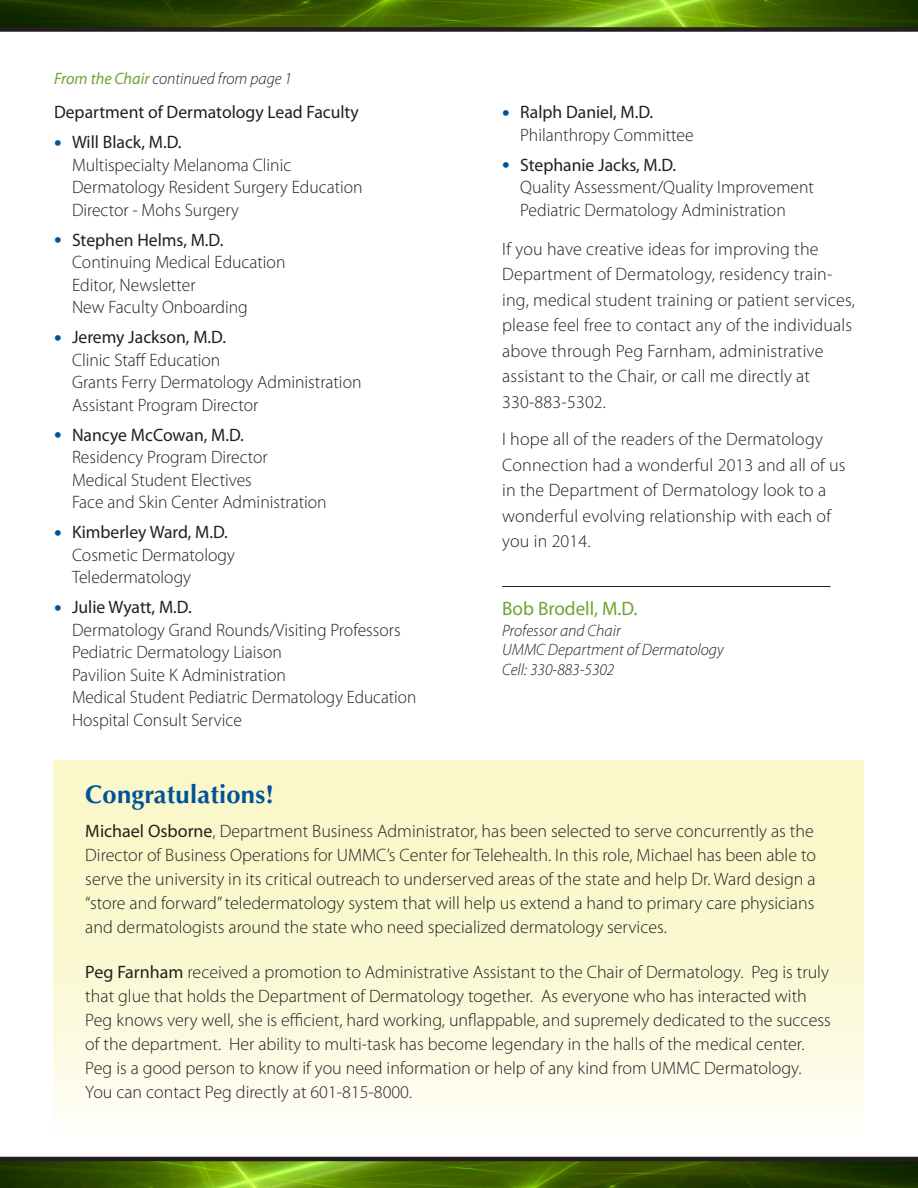
<style>
.page{position:relative;width:918px;height:1188px;background:#fff}
.page>*{position:absolute;margin:0;border:0;box-sizing:border-box;transform-origin:0 0}
.t1{font:700 25.5px "Optima LT Std";letter-spacing:.01em;color:#01529a}
.t2{font:19.5px "Myriad Pro";color:#70a231}
.t3{font:300 18px/25.5px "Myriad Pro";color:#231f20}
.t4{font:18px "Myriad Pro";color:#231f20}
.t5{font:300 18px "Myriad Pro";color:#231f20;scale:.96 1}
.t6{font:italic 300 16.5px "Myriad Pro";color:#231f20}
.s1{font-weight:400;color:#70a231}
.s2{font-size:27px;color:#01529a}
.s3{font-weight:400}
</style>
<div class="page">
<img style="left:0;top:1161px;width:918px;height:27px">
<hr style="left:0;top:1157px;width:918px;height:4px;background:#231f20">
<img style="left:0;top:0;width:918px;height:27px">
<div style="left:0;top:27px;width:918px;height:5px;background:#231f20"></div>
<hr style="left:502px;top:586px;width:329px;height:1px;background:#231f20">
<div style="left:54px;top:760px;width:810px;height:374px;background:linear-gradient(to bottom,#f9f7c0,#fdfcee)"></div>
<p class="t6" style="left:54px;top:69px;width:240px"><span class="s1">From the Chair</span> continued from page 1</p>
<p class="t4" style="left:54px;top:101px;width:306px">Department of Dermatology Lead Faculty</p>
<p class="t4" style="left:54px;top:131px;width:129px"><span class="s2">•</span> Will Black, M.D.</p>
<p class="t3" style="left:72px;top:152px;width:221px">Multispecialty Melanoma Clinic</p>
<p class="t3" style="left:72px;top:175px;width:292px">Dermatology Resident Surgery Education</p>
<p class="t3" style="left:72px;top:197px;width:169px">Director - Mohs Surgery</p>
<p class="t4" style="left:54px;top:228px;width:171px"><span class="s2">•</span> Stephen Helms, M.D.</p>
<p class="t3" style="left:72px;top:250px;width:215px">Continuing Medical Education</p>
<p class="t3" style="left:72px;top:272px;width:125px">Editor, Newsletter</p>
<p class="t3" style="left:72px;top:295px;width:177px">New Faculty Onboarding</p>
<p class="t4" style="left:54px;top:326px;width:174px"><span class="s2">•</span> Jeremy Jackson, M.D.</p>
<p class="t3" style="left:72px;top:347px;width:150px">Clinic Staff Education</p>
<p class="t3" style="left:72px;top:370px;width:291px">Grants Ferry Dermatology Administration</p>
<p class="t3" style="left:72px;top:392px;width:188px">Assistant Program Director</p>
<p class="t4" style="left:54px;top:423px;width:191px"><span class="s2">•</span> Nancye McCowan, M.D.</p>
<p class="t3" style="left:72px;top:445px;width:197px">Residency Program Director</p>
<p class="t3" style="left:72px;top:467px;width:181px">Medical Student Electives</p>
<p class="t3" style="left:72px;top:490px;width:256px">Face and Skin Center Administration</p>
<p class="t4" style="left:54px;top:521px;width:175px"><span class="s2">•</span> Kimberley Ward, M.D.</p>
<p class="t3" style="left:72px;top:542px;width:164px">Cosmetic Dermatology</p>
<p class="t3" style="left:72px;top:565px;width:121px">Teledermatology</p>
<p class="t4" style="left:54px;top:596px;width:139px"><span class="s2">•</span> Julie Wyatt, M.D.</p>
<p class="t3" style="left:72px;top:617px;width:330px">Dermatology Grand Rounds/Visiting Professors</p>
<p class="t3" style="left:72px;top:640px;width:212px">Pediatric Dermatology Liaison</p>
<p class="t3" style="left:72px;top:662px;width:215px">Pavilion Suite K Administration</p>
<p class="t5" style="left:72px;top:687px;width:360px">Medical Student Pediatric Dermatology Education</p>
<p class="t3" style="left:72px;top:707px;width:171px">Hospital Consult Service</p>
<p class="t4" style="left:502px;top:101px;width:152px"><span class="s2">•</span> Ralph Daniel, M.D.</p>
<p class="t3" style="left:520px;top:122px;width:175px">Philanthropy Committee</p>
<p class="t4" style="left:502px;top:154px;width:176px"><span class="s2">•</span> Stephanie Jacks, M.D.</p>
<p class="t3" style="left:520px;top:175px;width:295px">Quality Assessment/Quality Improvement</p>
<p class="t3" style="left:520px;top:197px;width:267px">Pediatric Dermatology Administration</p>
<p class="t3" style="left:502px;top:236px;width:354px">If you have creative ideas for improving the Department of Dermatology, residency train&shy;ing, medical student training or patient services, please feel free to contact any of the individuals above through Peg Farnham, administrative</p>
<p class="t3" style="left:502px;top:364px;width:309px">assistant to the Chair, or call me directly at</p>
<p class="t3" style="left:502px;top:389px;width:105px">330-883-5302.</p>
<p class="t3" style="left:502px;top:427px;width:322px">I hope all of the readers of the Dermatology</p>
<p class="t3" style="left:502px;top:452px;width:345px">Connection had a wonderful 2013 and all of us</p>
<p class="t3" style="left:502px;top:478px;width:330px">in the Department of Dermatology look to a wonderful evolving relationship with each of</p>
<p class="t3" style="left:502px;top:529px;width:90px">you in 2014.</p>
<p class="t2" style="left:502px;top:596px;width:137px">Bob Brodell, M.D.</p>
<p class="t6" style="left:502px;top:622px;width:120px">Professor and Chair</p>
<p class="t6" style="left:502px;top:641px;width:223px">UMMC Department of Dermatology</p>
<p class="t6" style="left:502px;top:661px;width:114px">Cell: 330-883-5302</p>
<p class="t1" style="left:85px;top:779px;width:190px">Congratulations!</p>
<p class="t3" style="left:85px;top:819px;width:730px"><span class="s3">Michael Osborne</span>, Department Business Administrator, has been selected to serve concurrently as the</p>
<p class="t3" style="left:85px;top:844px;width:732px;line-height:24px;text-align:justify">Director of Business Operations for UMMC’s Center for Telehealth. In this role, Michael has been able to serve the university in its critical outreach to underserved areas of the state and help Dr. Ward design a “store and forward” teledermatology system that will help us extend a hand to primary care physicians</p>
<p class="t3" style="left:85px;top:915px;width:583px">and dermatologists around the state who need specialized dermatology services.</p>
<p class="t3" style="left:85px;top:961px;width:745px;line-height:24px"><span class="s3">Peg Farnham</span> received a promotion to Administrative Assistant to the Chair of Dermatology. Peg is truly that glue that holds the Department of Dermatology together. As everyone who has interacted with</p>
<p class="t3" style="left:85px;top:1009px;width:747px;line-height:24px">Peg knows very well, she is efficient, hard working, unflappable, and supremely dedicated to the success of the department. Her ability to multi-task has become legendary in the halls of the medical center.</p>
<p class="t3" style="left:85px;top:1056px;width:718px">Peg is a good person to know if you need information or help of any kind from UMMC Dermatology.</p>
<p class="t3" style="left:85px;top:1080px;width:328px">You can contact Peg directly at 601-815-8000.</p>
</div>
